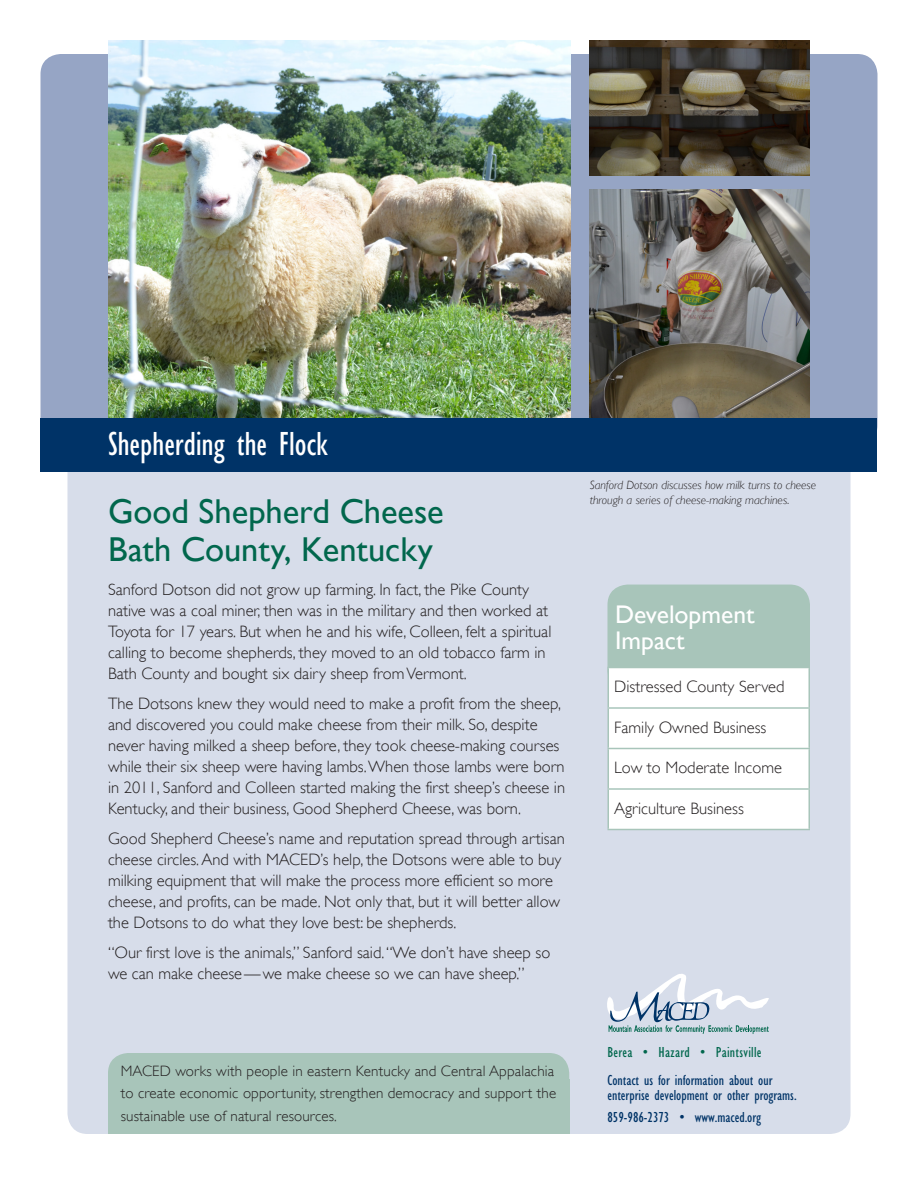
<style>
.page{position:relative;width:918px;height:1188px;background:#fff}
.page>*{position:absolute;margin:0;border:0;box-sizing:border-box;transform-origin:0 0}
.heading_1{font:34.5px/37.5px "Gill Sans";color:#01674d}
.heading_2{font:condensed 34.5px "Gill Sans";letter-spacing:-.005em;color:#fff}
.dev_impact_heading{font:25.5px/25.5px "Gill Sans";color:#fff}
.body{font:300 16.5px/21px "Gill Sans";color:#231f20}
.dev_impact_body{font:300 16.5px "Gill Sans";color:#231f20}
.t1{font:300 15px/22.5px "Gill Sans";letter-spacing:.01em;color:#231f20}
.t2{font:condensed 15px/15px "Gill Sans";color:#003367}
.t3{font:condensed 15px "Gill Sans";letter-spacing:.02em;color:#01674d}
.t4{font:italic 300 12px/15px "Gill Sans";color:#231f20}
</style>
<div class="page">
<div style="left:40px;top:54px;width:838px;height:392px;background:#96a5c5;border-radius:20px"></div>
<img style="left:108px;top:40px;width:462px;height:378px">
<img style="left:590px;top:40px;width:220px;height:136px">
<img style="left:590px;top:189px;width:220px;height:229px">
<div style="left:68px;top:432px;width:782px;height:702px;background:#d7ddea;border-radius:20px"></div>
<div style="left:108px;top:1053px;width:461px;height:81px;background:#a8c5ba;border-radius:20px"></div>
<div style="left:40px;top:418px;width:838px;height:54px;background:#003367"></div>
<div style="left:608px;top:585px;width:202px;height:106px;background:#a8c5ba;border-radius:20px"></div>
<div style="left:609px;top:668px;width:199px;height:161px;background:#fff"></div>
<hr style="left:608px;top:668px;width:1px;height:39px;background:#a8c5ba">
<hr style="left:808px;top:668px;width:2px;height:39px;background:#a8c5ba">
<hr style="left:608px;top:707px;width:202px;height:2px;background:#a8c5ba">
<hr style="left:608px;top:709px;width:1px;height:39px;background:#a8c5ba">
<hr style="left:808px;top:709px;width:2px;height:39px;background:#a8c5ba">
<hr style="left:608px;top:748px;width:202px;height:1px;background:#a8c5ba">
<hr style="left:608px;top:749px;width:1px;height:39px;background:#a8c5ba">
<hr style="left:808px;top:749px;width:2px;height:39px;background:#a8c5ba">
<hr style="left:608px;top:788px;width:202px;height:2px;background:#a8c5ba">
<hr style="left:608px;top:790px;width:1px;height:39px;background:#a8c5ba">
<hr style="left:808px;top:790px;width:2px;height:39px;background:#a8c5ba">
<hr style="left:608px;top:829px;width:202px;height:1px;background:#a8c5ba">
<svg style="left:607px;top:974px;width:162px;height:60px"></svg>
<p class="heading_2" style="left:108px;top:425px;width:222px">Shepherding the Flock</p>
<p class="heading_1" style="left:108px;top:493px;width:337px">Good Shepherd Cheese<br>Bath County, Kentucky</p>
<p class="body" style="left:108px;top:579px;width:445px">Sanford Dotson did not grow up farming. In fact, the Pike County native was a coal miner, then was in the military and then worked at Toyota for 17 years. But when he and his wife, Colleen, felt a spiritual calling to become shepherds, they moved to an old tobacco farm in Bath County and bought six dairy sheep from Vermont.</p>
<p class="body" style="left:108px;top:693px;width:459px">The Dotsons knew they would need to make a profit from the sheep, and discovered you could make cheese from their milk. So, despite never having milked a sheep before, they took cheese-making courses while their six sheep were having lambs. When those lambs were born in 2011, Sanford and Colleen started making the first sheep’s cheese in Kentucky, and their business, Good Shepherd Cheese, was born.</p>
<p class="body" style="left:108px;top:828px;width:458px">Good Shepherd Cheese’s name and reputation spread through artisan cheese circles. And with MACED’s help, the Dotsons were able to buy milking equipment that will make the process more efficient so more cheese, and profits, can be made. Not only that, but it will better allow the Dotsons to do what they love best: be shepherds.</p>
<p class="body" style="left:108px;top:942px;width:444px">“Our first love is the animals,” Sanford said. “We don’t have sheep so we can make cheese—we make cheese so we can have sheep.”</p>
<p class="t1" style="left:121px;top:1059px;width:437px">MACED works with people in eastern Kentucky and Central Appalachia to create economic opportunity, strengthen democracy and support the sustainable use of natural resources.</p>
<p class="t4" style="left:590px;top:477px;width:228px">Sanford Dotson discusses how milk turns to cheese through a series of cheese-making machines.</p>
<p class="dev_impact_heading" style="left:615px;top:602px;width:141px">Development<br>Impact</p>
<p class="dev_impact_body" style="left:614px;top:674px;width:172px">Distressed County Served</p>
<p class="dev_impact_body" style="left:614px;top:714px;width:154px">Family Owned Business</p>
<p class="dev_impact_body" style="left:614px;top:755px;width:169px">Low to Moderate Income</p>
<p class="dev_impact_body" style="left:614px;top:795px;width:131px">Agriculture Business</p>
<p class="t3" style="left:608px;top:1044px;width:156px">Berea • Hazard • Paintsville</p>
<p class="t2" style="left:608px;top:1073px;width:191px">Contact us for information about our enterprise development or other programs.</p>
<p class="t2" style="left:608px;top:1110px;width:155px">859-986-2373 • www.maced.org</p>
</div>
